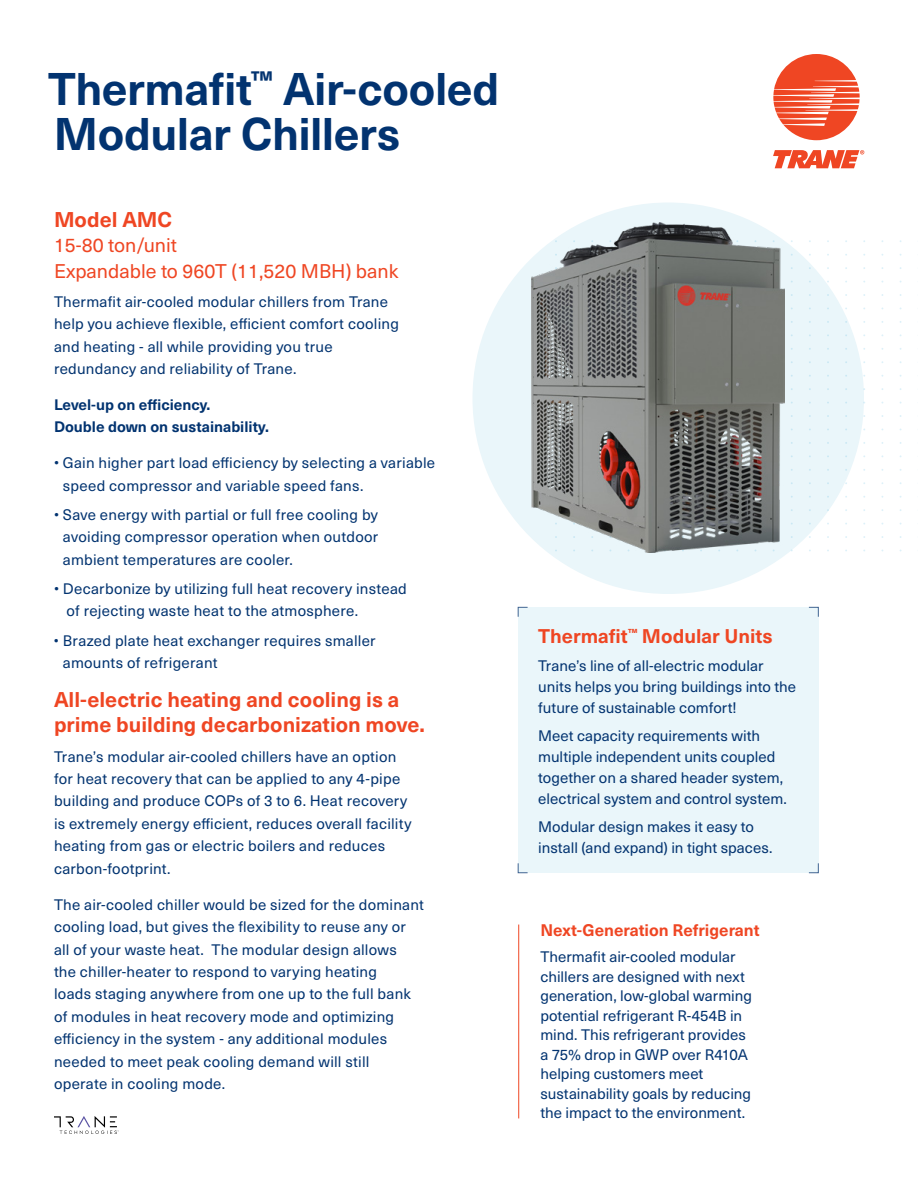
<style>
.page{position:relative;width:918px;height:1188px;background:#fff}
.page>*{position:absolute;margin:0;border:0;box-sizing:border-box;transform-origin:0 0}
.t1{font:700 45px/45px "Neue Haas Unica W1 G";letter-spacing:-.01em;color:#023370}
.t2{font:700 21px/25.5px "Neue Haas Unica W1 G";color:#ef4623}
.t3{font:19.5px/25.5px "Neue Haas Unica W1 G";color:#ef4623}
.t4{font:700 19.5px "Neue Haas Unica W1 G";color:#ef4623}
.t5{font:700 16.5px "Neue Haas Unica W1 G";color:#ef4623}
.t6{font:15px/22.5px "Neue Haas Unica W1 G";letter-spacing:.01em;color:#023370}
.t7{font:700 15px/22.5px "Neue Haas Unica W1 G";color:#023370}
</style>
<div class="page">
<svg style="left:773px;top:150px;width:68px;height:18px"></svg>
<svg style="left:841px;top:150px;width:23px;height:18px"></svg>
<svg style="left:773px;top:54px;width:87px;height:86px"></svg>
<svg style="left:54px;top:1116px;width:65px;height:18px"></svg>
<div style="left:518px;top:607px;width:301px;height:266px;background:#eaf6fa"></div>
<svg style="left:809px;top:607px;width:10px;height:10px"></svg>
<svg style="left:518px;top:607px;width:10px;height:10px"></svg>
<svg style="left:518px;top:863px;width:10px;height:10px"></svg>
<svg style="left:809px;top:863px;width:10px;height:10px"></svg>
<div style="left:472px;top:202px;width:392px;height:392px;background:#eaf6fa;border-radius:50%"></div>
<img style="left:532px;top:222px;width:252px;height:331px">
<hr style="left:518px;top:925px;width:1px;height:193px;background:#ef4623">
<h1 class="t1" style="left:48px;top:64px;width:453px">Thermafit<sup>™</sup> Air-cooled<br>Modular Chillers</h1>
<h2 class="t2" style="left:54px;top:205px;width:120px">Model AMC</h2>
<h3 class="t3" style="left:54px;top:231px;width:346px">15-80 ton/unit<br>Expandable to 960T (11,520 MBH) bank</h3>
<p class="t6" style="left:54px;top:289px;width:346px">Thermafit air-cooled modular chillers from Trane help you achieve flexible, efficient comfort cooling and heating - all while providing you true redundancy and reliability of Trane.</p>
<p class="t7" style="left:54px;top:392px;width:217px">Level-up on efficiency.<br>Double down on sustainability.</p>
<p class="t6" style="left:63px;top:451px;width:374px;text-indent:-9px">• Gain higher part load efficiency by selecting a variable speed compressor and variable speed fans.</p>
<p class="t6" style="left:63px;top:503px;width:317px;text-align:justify;text-indent:-9px">• Save energy with partial or full free cooling by avoiding compressor operation when outdoor ambient temperatures are cooler.</p>
<p class="t6" style="left:67px;top:577px;width:342px;text-indent:-13px">• Decarbonize by utilizing full heat recovery instead of rejecting waste heat to the atmosphere.</p>
<p class="t6" style="left:63px;top:628px;width:314px;text-indent:-9px">• Brazed plate heat exchanger requires smaller amounts of refrigerant</p>
<h2 class="t2" style="left:54px;top:685px;width:372px">All-electric heating and cooling is a prime building decarbonization move.</h2>
<p class="t6" style="left:54px;top:744px;width:359px">Trane’s modular air-cooled chillers have an option for heat recovery that can be applied to any 4-pipe building and produce COPs of 3 to 6. Heat recovery is extremely energy efficient, reduces overall facility heating from gas or electric boilers and reduces carbon-footprint.</p>
<p class="t6" style="left:54px;top:892px;width:371px">The air-cooled chiller would be sized for the dominant cooling load, but gives the flexibility to reuse any or all of your waste heat. The modular design allows<br>the chiller-heater to respond to varying heating<br>loads staging anywhere from one up to the full bank of modules in heat recovery mode and optimizing efficiency in the system - any additional modules needed to meet peak cooling demand will still operate in cooling mode.</p>
<h3 class="t4" style="left:538px;top:622px;width:236px">Thermafit<sup>™</sup> Modular Units</h3>
<p class="t6" style="left:538px;top:655px;width:259px;line-height:21px">Trane’s line of all-electric modular units helps you bring buildings into the future of sustainable comfort!</p>
<p class="t6" style="left:538px;top:724px;width:250px;line-height:21px">Meet capacity requirements with multiple independent units coupled together on a shared header system, electrical system and control system.</p>
<p class="t6" style="left:538px;top:815px;width:236px;line-height:21px">Modular design makes it easy to install (and expand) in tight spaces.</p>
<p class="t5" style="left:540px;top:918px;width:221px">Next-Generation Refrigerant</p>
<p class="t6" style="left:540px;top:947px;width:213px;line-height:19.5px">Thermafit air-cooled modular chillers are designed with next generation, low-global warming potential refrigerant R-454B in mind. This refrigerant provides a 75% drop in GWP over R410A helping customers meet sustainability goals by reducing the impact to the environment.</p>
</div>
